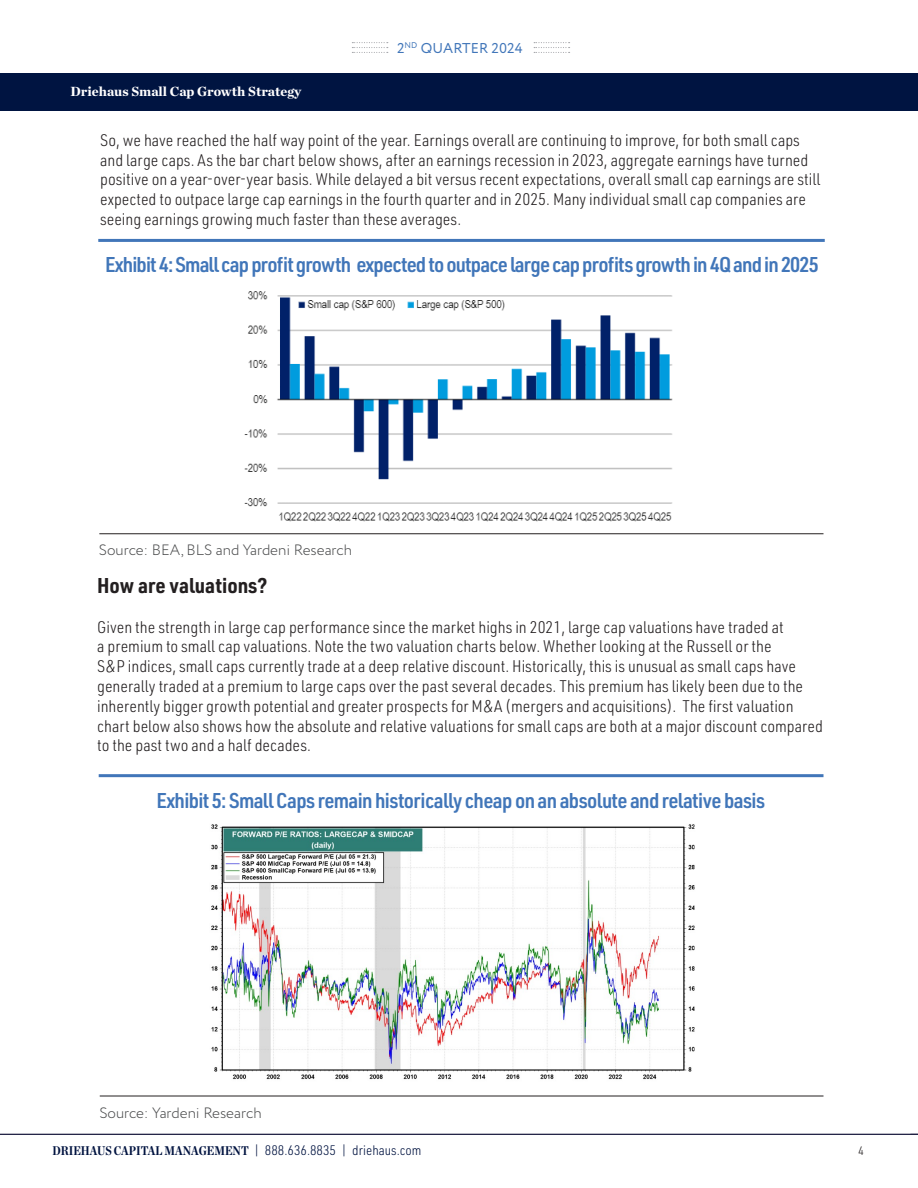
<style>
.page{position:relative;width:918px;height:1188px;background:#fff}
.page>*{position:absolute;margin:0;border:0;box-sizing:border-box;transform-origin:0 0}
.t1{font:600 21px "URWDIN Semi Cond";letter-spacing:-.03em;color:#4176b9}
.t2{font:700 21px "URWDIN Semi Cond";color:#231f20}
.t3{font:300 16.5px/19.8px "URWDIN Semi Cond";color:#231f20}
.t4{font:300 15px "Circe";color:#4b4c4d}
.t5{font:14.25px "Circe";letter-spacing:.01em;color:#4176b9}
.t6{font:300 13.5px "URWDIN Semi Cond";color:#001340}
.t7{font:900 13.5px "Chronicle Deck";color:#fff}
.t8{font:300 12px "URWDIN Semi Cond";color:#231f20}
.s1{font-family:"Chronicle Deck Cond";font-weight:700;font-size:12.75px}
</style>
<div class="page">
<svg style="left:352px;top:42px;width:36px;height:11px"></svg>
<svg style="left:534px;top:42px;width:36px;height:11px"></svg>
<hr style="left:0;top:1134px;width:918px;height:1px;background:#1f2043">
<div style="left:0;top:73px;width:918px;height:38px;background:#001441"></div>
<hr style="left:98px;top:239px;width:727px;height:3px;background:#4176b9">
<hr style="left:99px;top:534px;width:725px;height:1px;background:#231f20">
<img style="left:242px;top:291px;width:431px;height:234px">
<hr style="left:99px;top:774px;width:724px;height:3px;background:#4176b9">
<hr style="left:100px;top:1096px;width:723px;height:1px;background:#231f20">
<img style="left:210px;top:824px;width:485px;height:257px">
<p class="t7" style="left:71px;top:80px;width:232px">Driehaus Small Cap Growth Strategy</p>
<p class="t5" style="left:397px;top:39px;width:127px">2<sup>ND</sup> QUARTER 2024</p>
<p class="t3" style="left:100px;top:129px;width:722px">So, we have reached the half way point of the year. Earnings overall are continuing to improve, for both small caps and large caps. As the bar chart below shows, after an earnings recession in 2023, aggregate earnings have turned positive on a year-over-year basis. While delayed a bit versus recent expectations, overall small cap earnings are still expected to outpace large cap earnings in the fourth quarter and in 2025. Many individual small cap companies are seeing earnings growing much faster than these averages.</p>
<p class="t1" style="left:105px;top:251px;width:715px">Exhibit 4: Small cap profit growth expected to outpace large cap profits growth in 4Q and in 2025</p>
<p class="t4" style="left:99px;top:540px;width:255px">Source: BEA, BLS and Yardeni Research</p>
<p class="t2" style="left:97px;top:571px;width:172px">How are valuations?</p>
<p class="t3" style="left:97px;top:616px;width:727px">Given the strength in large cap performance since the market highs in 2021, large cap valuations have traded at<br>a premium to small cap valuations. Note the two valuation charts below. Whether looking at the Russell or the<br>S&amp;P indices, small caps currently trade at a deep relative discount. Historically, this is unusual as small caps have generally traded at a premium to large caps over the past several decades. This premium has likely been due to the inherently bigger growth potential and greater prospects for M&amp;A (mergers and acquisitions). The first valuation chart below also shows how the absolute and relative valuations for small caps are both at a major discount compared to the past two and a half decades.</p>
<p class="t1" style="left:156px;top:786px;width:610px">Exhibit 5: Small Caps remain historically cheap on an absolute and relative basis</p>
<p class="t4" style="left:99px;top:1103px;width:164px">Source: Yardeni Research</p>
<p class="t6" style="left:52px;top:1142px;width:371px"><span class="s1">DRIEHAUS CAPITAL MANAGEMENT</span> | 888.636.8835 | driehaus.com</p>
<p class="t8" style="left:858px;top:1143px;width:7px">4</p>
</div>
